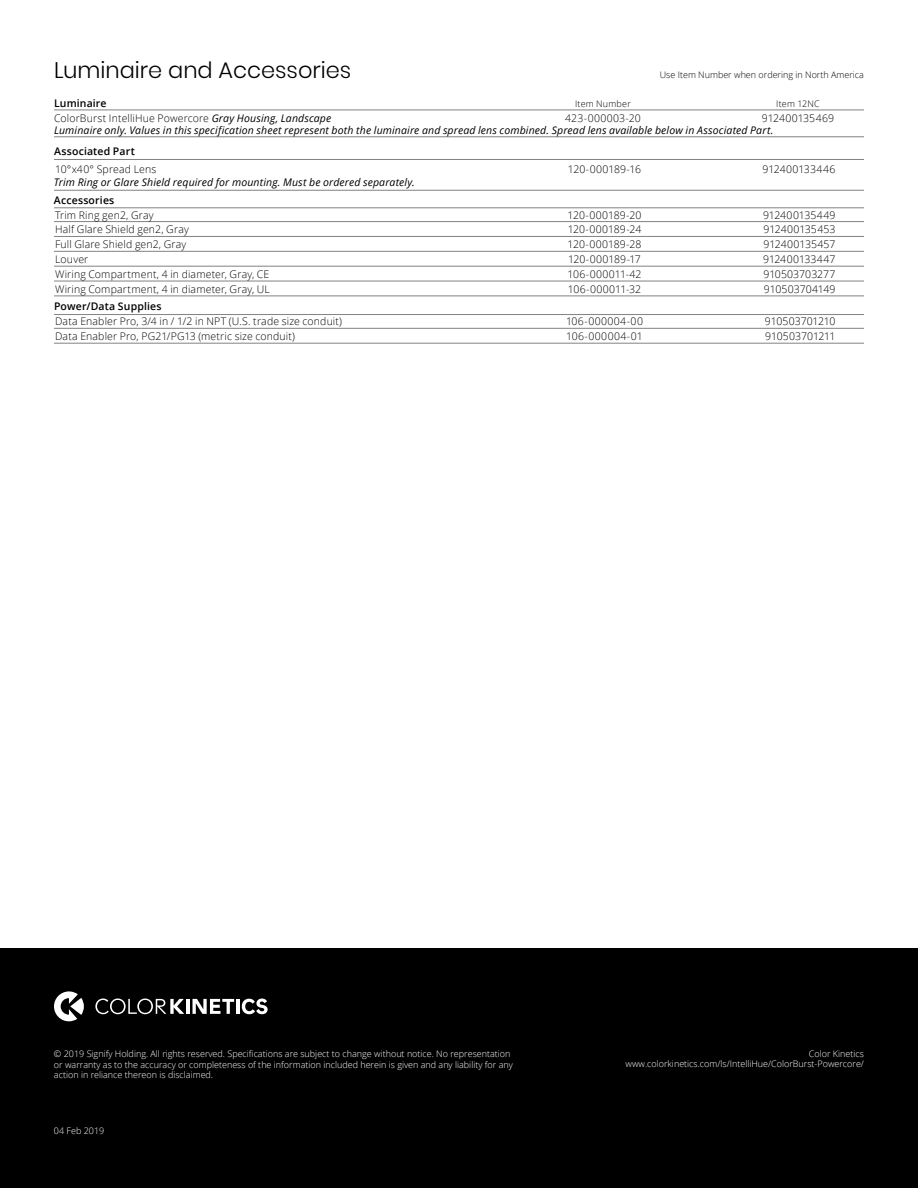
<style>
.page{position:relative;width:918px;height:1188px;background:#fff}
.page>*{position:absolute;margin:0;border:0;box-sizing:border-box;transform-origin:0 0}
.t1{font:300 22.5px "Poppins";color:#000}
.t2{font:300 10.5px "Open Sans";letter-spacing:.015em;color:#000}
.t3{font:italic 10.5px "Open Sans";letter-spacing:.015em;color:#000}
.t4{font:300 10.5px "Open Sans";letter-spacing:-.005em;color:#000}
.t5{font:600 10.5px "Open Sans";letter-spacing:.015em;color:#000}
.t6{font:300 10.5px "Open Sans";letter-spacing:.035em;color:#000}
.t7{font:300 9px/10.5px "Open Sans";color:#fff;text-align:right}
.t8{font:300 9px "Open Sans";color:#000}
.t9{font:300 9px "Open Sans";letter-spacing:.025em;color:#000}
.t10{font:300 9px "Open Sans";letter-spacing:.02em;color:#000}
.s1{font-weight:400;font-style:italic}
</style>
<div class="page">
<div style="left:0;top:948px;width:918px;height:240px;background:#000"></div>
<hr style="left:186px;top:999px;width:3px;height:15px;background:#fff">
<svg style="left:193px;top:999px;width:41px;height:15px"></svg>
<hr style="left:236px;top:999px;width:4px;height:15px;background:#fff">
<svg style="left:95px;top:999px;width:89px;height:15px"></svg>
<svg style="left:242px;top:999px;width:26px;height:15px"></svg>
<svg style="left:54px;top:991px;width:30px;height:30px"></svg>
<hr style="left:54px;top:110px;width:810px;height:1px;background:#808285">
<hr style="left:54px;top:136px;width:810px;height:1px;background:#808285">
<hr style="left:54px;top:159px;width:810px;height:1px;background:#808285">
<hr style="left:54px;top:190px;width:810px;height:1px;background:#808285">
<hr style="left:54px;top:207px;width:810px;height:1px;background:#808285">
<hr style="left:54px;top:221px;width:810px;height:1px;background:#808285">
<hr style="left:54px;top:236px;width:810px;height:1px;background:#808285">
<hr style="left:54px;top:251px;width:810px;height:1px;background:#808285">
<hr style="left:54px;top:266px;width:810px;height:1px;background:#808285">
<hr style="left:54px;top:281px;width:810px;height:1px;background:#808285">
<hr style="left:54px;top:296px;width:810px;height:1px;background:#808285">
<hr style="left:54px;top:314px;width:810px;height:1px;background:#808285">
<hr style="left:54px;top:328px;width:810px;height:1px;background:#808285">
<hr style="left:54px;top:343px;width:810px;height:1px;background:#808285">
<h1 class="t1" style="left:54px;top:57px;width:299px">Luminaire and Accessories</h1>
<p class="t8" style="left:660px;top:68px;width:206px">Use Item Number when ordering in North America</p>
<p class="t5" style="left:54px;top:96px;width:54px">Luminaire</p>
<p class="t9" style="left:575px;top:97px;width:57px">Item Number</p>
<p class="t10" style="left:776px;top:97px;width:45px">Item 12NC</p>
<p class="t2" style="left:54px;top:111px;width:279px">ColorBurst IntelliHue Powercore <span class="s1">Gray Housing, Landscape</span></p>
<p class="t2" style="left:565px;top:111px;width:77px">423-000003-20</p>
<p class="t2" style="left:762px;top:111px;width:74px">912400135469</p>
<p class="t3" style="left:54px;top:123px;width:721px">Luminaire only. Values in this specification sheet represent both the luminaire and spread lens combined. Spread lens available below in Associated Part.</p>
<p class="t5" style="left:54px;top:144px;width:82px">Associated Part</p>
<p class="t2" style="left:55px;top:162px;width:103px">10°x40° Spread Lens</p>
<p class="t2" style="left:568px;top:162px;width:75px">120-000189-16</p>
<p class="t2" style="left:763px;top:162px;width:74px">912400133446</p>
<p class="t3" style="left:54px;top:175px;width:362px">Trim Ring or Glare Shield required for mounting. Must be ordered separately.</p>
<p class="t5" style="left:54px;top:193px;width:62px">Accessories</p>
<p class="t2" style="left:55px;top:208px;width:100px">Trim Ring gen2, Gray</p>
<p class="t2" style="left:568px;top:208px;width:75px">120-000189-20</p>
<p class="t2" style="left:763px;top:208px;width:74px">912400135449</p>
<p class="t2" style="left:55px;top:222px;width:135px">Half Glare Shield gen2, Gray</p>
<p class="t2" style="left:568px;top:222px;width:75px">120-000189-24</p>
<p class="t2" style="left:764px;top:222px;width:73px">912400135453</p>
<p class="t2" style="left:55px;top:237px;width:133px">Full Glare Shield gen2, Gray</p>
<p class="t2" style="left:568px;top:237px;width:75px">120-000189-28</p>
<p class="t2" style="left:764px;top:237px;width:73px">912400135457</p>
<p class="t2" style="left:55px;top:252px;width:35px">Louver</p>
<p class="t2" style="left:568px;top:252px;width:74px">120-000189-17</p>
<p class="t4" style="left:763px;top:252px;width:74px">912400133447</p>
<p class="t2" style="left:55px;top:267px;width:216px">Wiring Compartment, 4 in diameter, Gray, CE</p>
<p class="t2" style="left:568px;top:267px;width:76px">106-000011-42</p>
<p class="t4" style="left:763px;top:267px;width:74px">910503703277</p>
<p class="t2" style="left:55px;top:282px;width:216px">Wiring Compartment, 4 in diameter, Gray, UL</p>
<p class="t2" style="left:568px;top:282px;width:75px">106-000011-32</p>
<p class="t4" style="left:764px;top:282px;width:73px">910503704149</p>
<p class="t5" style="left:54px;top:299px;width:109px">Power/Data Supplies</p>
<p class="t2" style="left:55px;top:314px;width:289px">Data Enabler Pro, 3/4 in / 1/2 in NPT (U.S. trade size conduit)</p>
<p class="t6" style="left:566px;top:314px;width:78px">106-000004-00</p>
<p class="t4" style="left:765px;top:314px;width:72px">910503701210</p>
<p class="t2" style="left:55px;top:329px;width:241px">Data Enabler Pro, PG21/PG13 (metric size conduit)</p>
<p class="t6" style="left:566px;top:329px;width:78px">106-000004-01</p>
<p class="t4" style="left:765px;top:329px;width:72px">910503701211</p>
<p class="t7" style="left:54px;top:1048px;width:460px;text-align:left">© 2019 Signify Holding. All rights reserved. Specifications are subject to change without notice. No representation or warranty as to the accuracy or completeness of the information included herein is given and any liability for any action in reliance thereon is disclaimed.</p>
<p class="t7" style="left:54px;top:1125px;width:52px">04 Feb 2019</p>
<p class="t7" style="left:626px;top:1048px;width:240px">Color Kinetics www.colorkinetics.com/ls/IntelliHue/ColorBurst-Powercore/</p>
</div>
